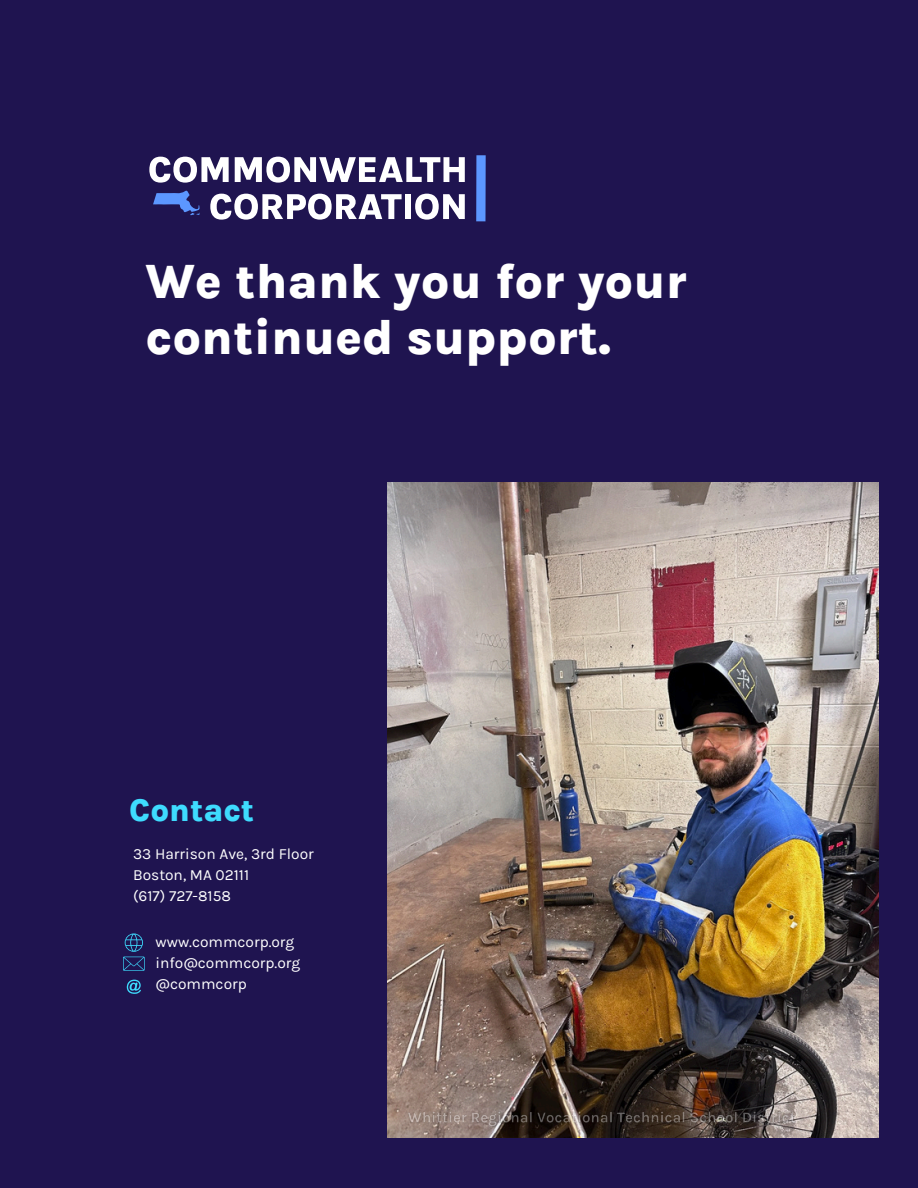
<style>
.page{position:relative;width:918px;height:1188px;background:#1f1450}
.page>*{position:absolute;margin:0;border:0;box-sizing:border-box;transform-origin:0 0}
.t1{font:800 49.35px/56.1px "Karla";color:#fff}
.t2{font:800 32.25px "Karla";color:#3edbfe}
.t3{font:15.45px "Karla";color:#fff}
</style>
<div class="page">
<img style="left:387px;top:482px;width:492px;height:656px">
<svg style="left:125px;top:933px;width:18px;height:18px"></svg>
<svg style="left:123px;top:957px;width:21px;height:14px"></svg>
<svg style="left:127px;top:980px;width:14px;height:14px"></svg>
<svg style="left:149px;top:157px;width:80px;height:26px"></svg>
<svg style="left:235px;top:157px;width:230px;height:26px"></svg>
<svg style="left:210px;top:194px;width:192px;height:26px"></svg>
<div style="left:405px;top:194px;width:6px;height:25px;background:#fff"></div>
<svg style="left:415px;top:194px;width:50px;height:26px"></svg>
<div style="left:476px;top:155px;width:10px;height:66px;background:#5c97ff"></div>
<svg style="left:153px;top:190px;width:47px;height:25px"></svg>
<img style="left:396px;top:1107px;width:404px;height:25px">
<p class="t1" style="left:146px;top:254px;width:543px">We thank you for your continued support.</p>
<h1 class="t2" style="left:129px;top:791px;width:127px">Contact</h1>
<p class="t3" style="left:133px;top:845px;width:182px">33 Harrison Ave, 3rd Floor</p>
<h2 class="t3" style="left:133px;top:866px;width:118px">Boston, MA 02111</h2>
<p class="t3" style="left:133px;top:887px;width:99px">(617) 727-8158</p>
<p class="t3" style="left:156px;top:933px;width:140px">www.commcorp.org</p>
<p class="t3" style="left:156px;top:954px;width:146px">info@commcorp.org</p>
<p class="t3" style="left:156px;top:975px;width:93px">@commcorp</p>
</div>
